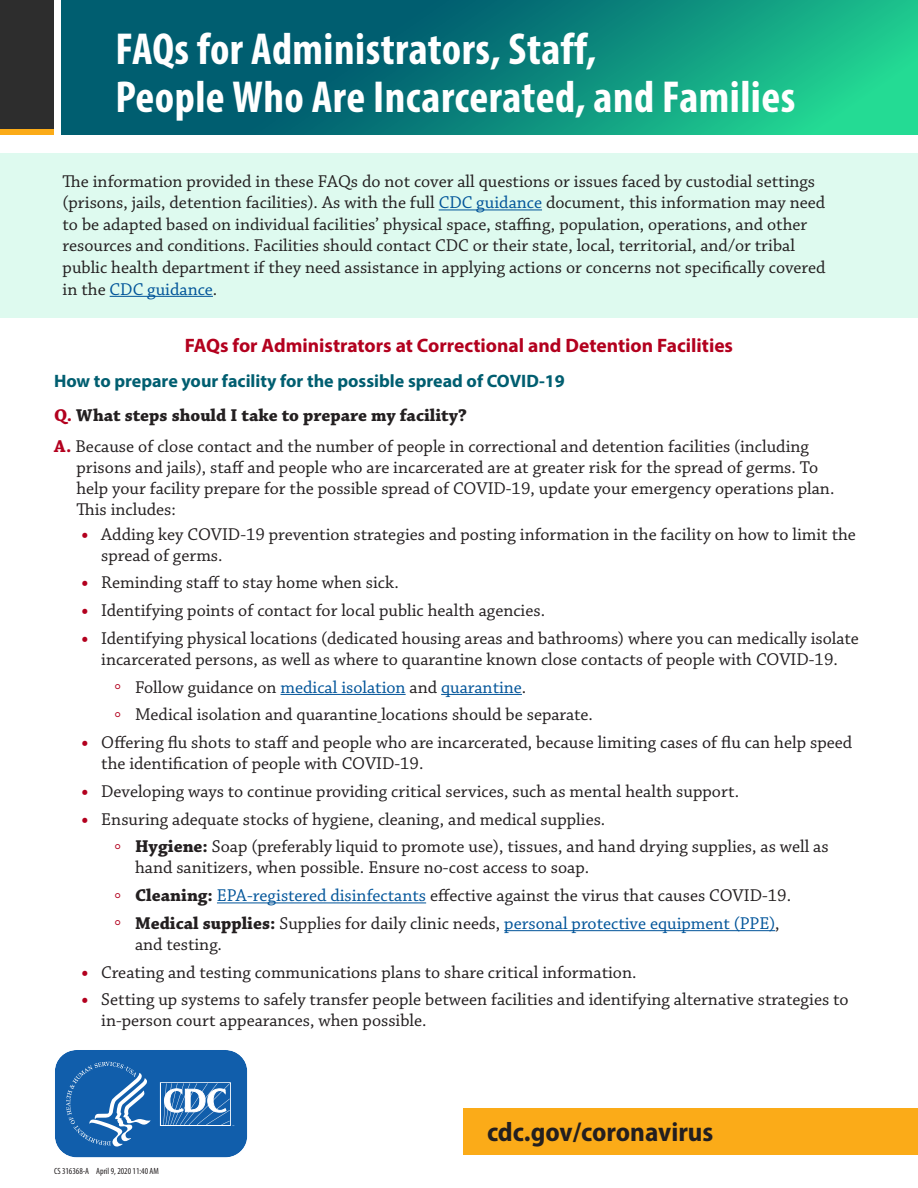
<style>
.page{position:relative;width:918px;height:1188px;background:#fff}
.page>*{position:absolute;margin:0;border:0;box-sizing:border-box;transform-origin:0 0}
.H1_BOLD_WHITE{font:700 condensed 45px/48px "Myriad Pro";letter-spacing:.01em;color:#fff}
.link{font:700 semi-condensed 27px "Myriad Pro";color:#231f20}
.H2_headers__with_mai{font:700 19.5px "Myriad Pro";color:#b3001e}
.chapperal_list_bulle{font:18px/21px "Chaparral Pro";color:#231f20}
.P_copy{font:18px/21.6px "Chaparral Pro";color:#231f20}
.H2_headers__with_mai-2{font:700 18px "Myriad Pro";color:#005e70}
.chapperal_list_bulle-2{font:18px "Chaparral Pro";color:#005499}
.t1{font:700 18px "Chaparral Pro";color:#231f20}
.t2{font:condensed 9px "Myriad Pro";color:#231f20}
.s1{color:#005499}
.s2{color:#b3001e}
.s3{font-weight:700;color:#b3001e}
.s4{color:#231f20}
.s5{font-weight:700}
</style>
<div class="page">
<div style="left:0;top:153px;width:918px;height:164px;background:#defaef"></div>
<svg style="left:62px;top:0;width:856px;height:135px;background:#0b857b"></svg>
<div style="left:0;top:128px;width:54px;height:7px;background:#fbab18"></div>
<div style="left:0;top:0;width:54px;height:128px;background:#2d2d2d"></div>
<div style="left:463px;top:1108px;width:455px;height:47px;background:#fbab18"></div>
<svg style="left:55px;top:1050px;width:193px;height:108px;background:#3174b6"></svg>
<hr style="left:281px;top:694px;width:125px;height:1px;background:#005499">
<hr style="left:441px;top:694px;width:81px;height:1px;background:#005499">
<hr style="left:217px;top:902px;width:209px;height:1px;background:#005499">
<hr style="left:504px;top:930px;width:271px;height:1px;background:#005499">
<hr style="left:439px;top:209px;width:103px;height:1px;background:#005499">
<hr style="left:110px;top:296px;width:103px;height:1px;background:#005499">
<h1 class="H1_BOLD_WHITE" style="left:116px;top:24px;width:681px">FAQs for Administrators, Staff,<br>People Who Are Incarcerated, and Families</h1>
<h2 class="P_copy" style="left:63px;top:171px;width:764px">The information provided in these FAQs do not cover all questions or issues faced by custodial settings (prisons, jails, detention facilities). As with the full <span class="s1">CDC guidance</span> document, this information may need to be adapted based on individual facilities’ physical space, staffing, population, operations, and other resources and conditions. Facilities should contact CDC or their state, local, territorial, and/or tribal public health department if they need assistance in applying actions or concerns not specifically covered in the <span class="s1">CDC guidance</span>.</h2>
<h2 class="H2_headers__with_mai" style="left:185px;top:333px;width:550px">FAQs for Administrators at Correctional and Detention Facilities</h2>
<h2 class="H2_headers__with_mai-2" style="left:54px;top:369px;width:512px">How to prepare your facility for the possible spread of COVID-19</h2>
<p class="t1" style="left:54px;top:405px;width:414px"><span class="s2">Q.</span> What steps should I take to prepare my facility?</p>
<p class="P_copy" style="left:76px;top:437px;width:759px;line-height:21px;text-indent:-22px"><span class="s3">A.</span> Because of close contact and the number of people in correctional and detention facilities (including prisons and jails), staff and people who are incarcerated are at greater risk for the spread of germs. To help your facility prepare for the possible spread of COVID-19, update your emergency operations plan.<br>This includes:</p>
<p class="chapperal_list_bulle" style="left:101px;top:524px;width:756px;text-indent:-20px"><span class="s3">•</span> Adding key COVID-19 prevention strategies and posting information in the facility on how to limit the spread of germs.</p>
<p class="chapperal_list_bulle" style="left:81px;top:573px;width:319px"><span class="s3">•</span> Reminding staff to stay home when sick.</p>
<p class="chapperal_list_bulle" style="left:81px;top:601px;width:466px"><span class="s3">•</span> Identifying points of contact for local public health agencies.</p>
<p class="chapperal_list_bulle" style="left:81px;top:628px;width:779px;text-align:center"><span class="s3">•</span> Identifying physical locations (dedicated housing areas and bathrooms) where you can medically isolate incarcerated persons, as well as where to quarantine known close contacts of people with COVID-19.</p>
<p class="chapperal_list_bulle-2" style="left:115px;top:677px;width:413px"><span class="s2">❑</span> <span class="s4">Follow guidance on</span> medical isolation <span class="s4">and</span> quarantine<span class="s4">.</span></p>
<p class="chapperal_list_bulle" style="left:115px;top:705px;width:480px"><span class="s2">❑</span> Medical isolation and quarantine locations should be separate.</p>
<p class="chapperal_list_bulle" style="left:101px;top:733px;width:753px;text-indent:-20px"><span class="s3">•</span> Offering flu shots to staff and people who are incarcerated, because limiting cases of flu can help speed the identification of people with COVID-19.</p>
<p class="chapperal_list_bulle" style="left:81px;top:781px;width:660px"><span class="s3">•</span> Developing ways to continue providing critical services, such as mental health support.</p>
<p class="chapperal_list_bulle" style="left:81px;top:809px;width:526px"><span class="s3">•</span> Ensuring adequate stocks of hygiene, cleaning, and medical supplies.</p>
<p class="chapperal_list_bulle" style="left:135px;top:837px;width:695px;text-indent:-20px"><span class="s2">❑</span> <span class="s5">Hygiene:</span> Soap (preferably liquid to promote use), tissues, and hand drying supplies, as well as hand sanitizers, when possible. Ensure no-cost access to soap.</p>
<p class="chapperal_list_bulle" style="left:115px;top:886px;width:678px"><span class="s2">❑</span> <span class="s5">Cleaning:</span> <span class="s1">EPA-registered disinfectants</span> effective against the virus that causes COVID-19.</p>
<p class="chapperal_list_bulle" style="left:135px;top:913px;width:646px;text-indent:-20px"><span class="s2">❑</span> <span class="s5">Medical supplies:</span> Supplies for daily clinic needs, <span class="s1">personal protective equipment (PPE)</span>, and testing.</p>
<p class="chapperal_list_bulle" style="left:81px;top:962px;width:557px"><span class="s3">•</span> Creating and testing communications plans to share critical information.</p>
<p class="chapperal_list_bulle" style="left:101px;top:990px;width:749px;text-indent:-20px"><span class="s3">•</span> Setting up systems to safely transfer people between facilities and identifying alternative strategies to in-person court appearances, when possible.</p>
<p class="t2" style="left:54px;top:1166px;width:106px">CS 316368-A April 9, 2020 11:40 AM</p>
<p class="link" style="left:487px;top:1117px;width:228px">cdc.gov/coronavirus</p>
</div>
